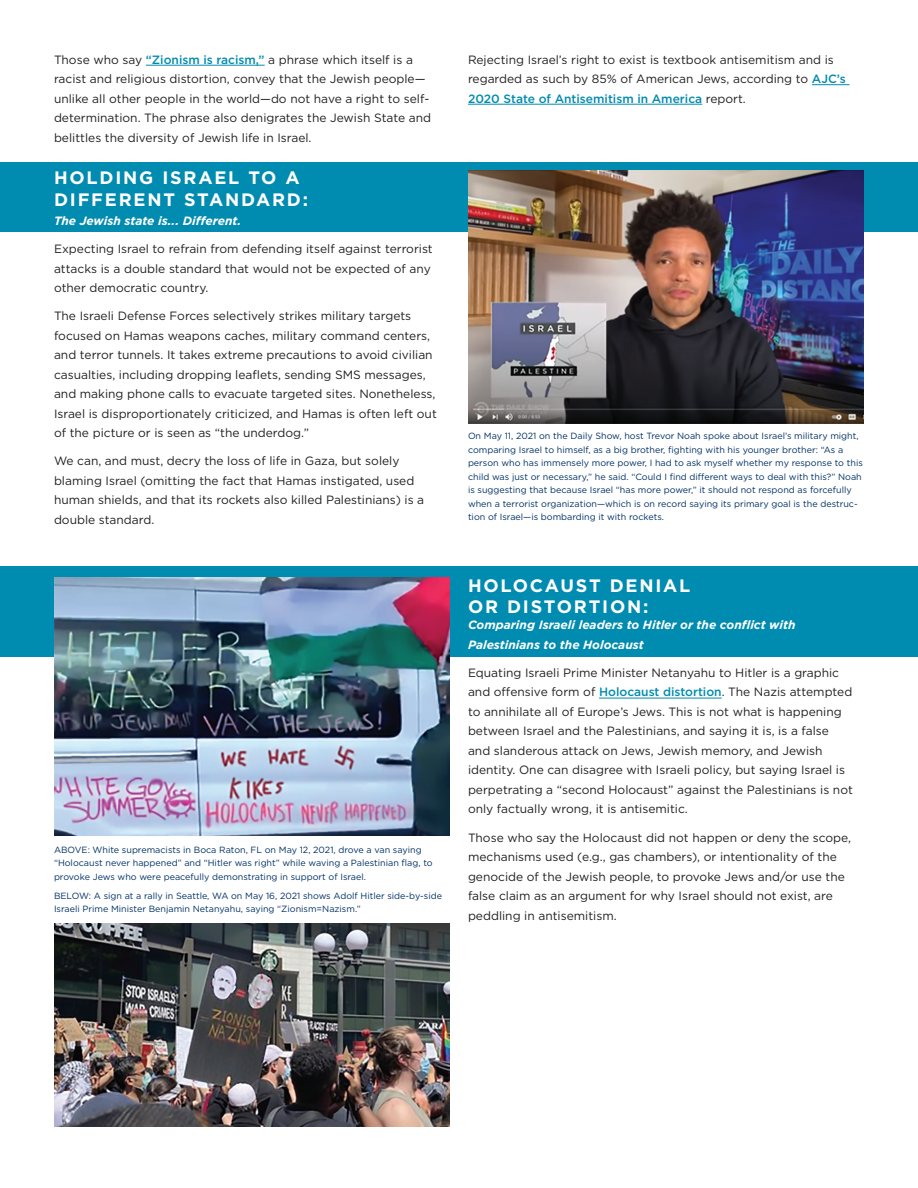
<style>
.page{position:relative;width:918px;height:1188px;background:#fff}
.page>*{position:absolute;margin:0;border:0;box-sizing:border-box;transform-origin:0 0}
.t1{font:700 18px/21px "Gotham";letter-spacing:.1em;color:#fff}
.t2{font:12px/19.5px "Gotham";color:#231f20}
.t3{font:italic 700 12px/19.5px "Gotham";color:#fff}
.t4{font:9px/13.5px "Gotham";color:#003165}
.s1{font-weight:500;color:#008bb0}
</style>
<div class="page">
<div style="left:0;top:162px;width:918px;height:70px;background:#008bb0"></div>
<div style="left:0;top:566px;width:918px;height:91px;background:#008bb0"></div>
<hr style="left:146px;top:65px;width:119px;height:1px;background:#008bb0">
<hr style="left:812px;top:84px;width:38px;height:1px;background:#008bb0">
<hr style="left:468px;top:104px;width:234px;height:1px;background:#008bb0">
<img style="left:468px;top:170px;width:396px;height:254px">
<hr style="left:599px;top:698px;width:123px;height:1px;background:#008bb0">
<img style="left:54px;top:577px;width:396px;height:259px">
<img style="left:54px;top:924px;width:396px;height:202px">
<p class="t2" style="left:54px;top:49px;width:379px">Those who say <span class="s1">“Zionism is racism,”</span> a phrase which itself is a racist and religious distortion, convey that the Jewish people— unlike all other people in the world—do not have a right to self&shy;determination. The phrase also denigrates the Jewish State and belittles the diversity of Jewish life in Israel.</p>
<p class="t2" style="left:468px;top:49px;width:379px">Rejecting Israel’s right to exist is textbook antisemitism and is regarded as such by 85% of American Jews, according to <span class="s1">AJC’s<br>2020 State of Antisemitism in America</span> report.</p>
<h1 class="t1" style="left:54px;top:168px;width:256px">HOLDING ISRAEL TO A<br>DIFFERENT STANDARD:</h1>
<p class="t3" style="left:54px;top:211px;width:189px">The Jewish state is... Different.</p>
<p class="t2" style="left:54px;top:239px;width:380px">Expecting Israel to refrain from defending itself against terrorist attacks is a double standard that would not be expected of any other democratic country.</p>
<p class="t2" style="left:54px;top:306px;width:384px">The Israeli Defense Forces selectively strikes military targets focused on Hamas weapons caches, military command centers, and terror tunnels. It takes extreme precautions to avoid civilian casualties, including dropping leaflets, sending SMS messages, and making phone calls to evacuate targeted sites. Nonetheless, Israel is disproportionately criticized, and Hamas is often left out of the picture or is seen as “the underdog.”</p>
<p class="t2" style="left:54px;top:451px;width:372px">We can, and must, decry the loss of life in Gaza, but solely blaming Israel (omitting the fact that Hamas instigated, used human shields, and that its rockets also killed Palestinians) is a double standard.</p>
<p class="t4" style="left:468px;top:429px;width:396px">On May 11, 2021 on the Daily Show, host Trevor Noah spoke about Israel’s military might, comparing Israel to himself, as a big brother, fighting with his younger brother: “As a person who has immensely more power, I had to ask myself whether my response to this child was just or necessary,” he said. “Could I find different ways to deal with this?” Noah is suggesting that because Israel “has more power,” it should not respond as forcefully when a terrorist organization—which is on record saying its primary goal is the destruc&shy;tion of Israel—is bombarding it with rockets.</p>
<p class="t4" style="left:54px;top:843px;width:380px">ABOVE: White supremacists in Boca Raton, FL on May 12, 2021, drove a van saying “Holocaust never happened” and “Hitler was right” while waving a Palestinian flag, to provoke Jews who were peacefully demonstrating in support of Israel.</p>
<p class="t4" style="left:54px;top:888px;width:390px">BELOW: A sign at a rally in Seattle, WA on May 16, 2021 shows Adolf Hitler side-by-side<br>Israeli Prime Minister Benjamin Netanyahu, saying “Zionism=Nazism.”</p>
<h1 class="t1" style="left:468px;top:575px;width:224px">HOLOCAUST DENIAL<br>OR DISTORTION:</h1>
<p class="t3" style="left:468px;top:615px;width:329px">Comparing Israeli leaders to Hitler or the conflict with<br>Palestinians to the Holocaust</p>
<p class="t2" style="left:468px;top:663px;width:386px">Equating Israeli Prime Minister Netanyahu to Hitler is a graphic and offensive form of <span class="s1">Holocaust distortion</span>. The Nazis attempted to annihilate all of Europe’s Jews. This is not what is happening between Israel and the Palestinians, and saying it is, is a false and slanderous attack on Jews, Jewish memory, and Jewish identity. One can disagree with Israeli policy, but saying Israel is perpetrating a “second Holocaust” against the Palestinians is not only factually wrong, it is antisemitic.</p>
<p class="t2" style="left:468px;top:827px;width:385px">Those who say the Holocaust did not happen or deny the scope, mechanisms used (e.g., gas chambers), or intentionality of the genocide of the Jewish people, to provoke Jews and/or use the false claim as an argument for why Israel should not exist, are peddling in antisemitism.</p>
</div>
